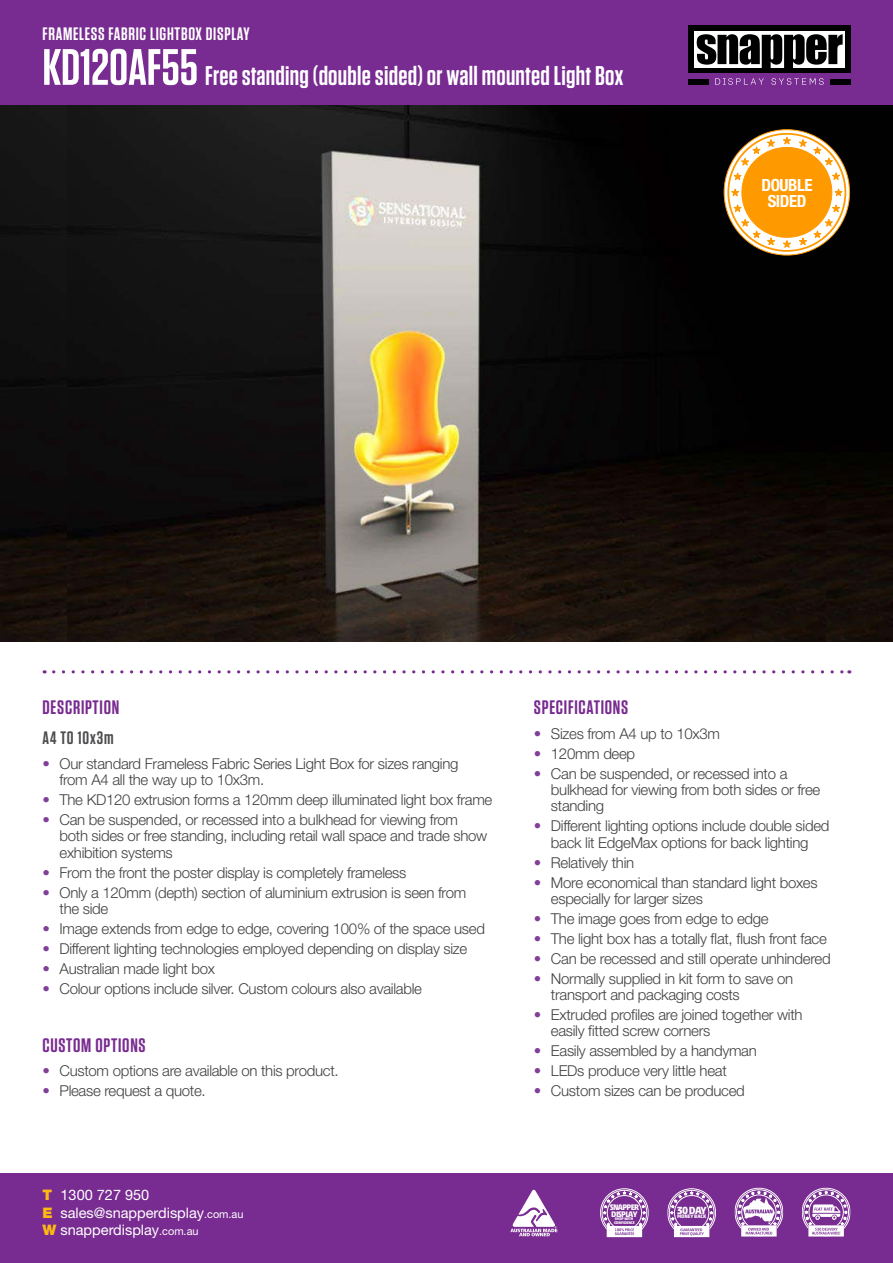
<style>
.page{position:relative;width:893px;height:1263px;background:#fff}
.page>*{position:absolute;margin:0;border:0;box-sizing:border-box;transform-origin:0 0}
.t1{font:600 27px "Tungsten";letter-spacing:.01em;color:#fff}
.t2{font:600 19.5px "Tungsten";letter-spacing:.04em;color:#782b90}
.t3{font:600 18px "Tungsten";letter-spacing:.04em;color:#fff}
.t4{font:600 18px "Tungsten";letter-spacing:.05em;color:#4d4d4f}
.t5{font:700 condensed 16.8px/15.6px "Helvetica Neue LT Std";letter-spacing:-.025em;color:#fff;text-align:center}
.t6{font:300 15px/16.2px "Helvetica Neue LT Std";letter-spacing:-.02em;color:#414042}
.t7{font:14.55px/17.4px "Helvetica Neue LT Std";color:#fff}
.t8{font:700 10.5px "Akko W01";color:#fff}
.t9{font:700 8.25px/6.4px "Akko W01";letter-spacing:-.075em;color:#fff}
.t10{font:700 5.25px "Akko W01";letter-spacing:-.015em;color:#fff}
.t11{font:700 3.9px/3.4px "Akko W01";letter-spacing:-.015em;color:#fff}
.s1{font-size:51px}
.s2{color:#823f98}
.s3{font-weight:900;color:#fdb913}
.s4{font-size:10.95px}
</style>
<div class="page">
<img style="left:0;top:104px;width:893px;height:537px">
<img style="left:68px;top:104px;width:757px;height:537px">
<svg style="left:54px;top:670px;width:796px;height:3px"></svg>
<div style="left:0;top:1174px;width:893px;height:89px;background:#782b90"></div>
<svg style="left:802px;top:1188px;width:48px;height:48px"></svg>
<svg style="left:667px;top:1188px;width:49px;height:49px"></svg>
<svg style="left:735px;top:1188px;width:48px;height:48px"></svg>
<svg style="left:600px;top:1188px;width:49px;height:49px"></svg>
<div style="left:0;top:0;width:893px;height:104px;background:#782b90"></div>
<div style="left:688px;top:26px;width:162px;height:47px;background:#000"></div>
<div style="left:694px;top:31px;width:151px;height:36px;background:#fff"></div>
<div style="left:688px;top:79px;width:21px;height:5px;background:#000"></div>
<div style="left:829px;top:79px;width:21px;height:5px;background:#000"></div>
<svg style="left:697px;top:34px;width:146px;height:34px"></svg>
<svg style="left:771px;top:78px;width:53px;height:7px"></svg>
<svg style="left:715px;top:78px;width:49px;height:7px"></svg>
<svg style="left:510px;top:1189px;width:47px;height:47px"></svg>
<svg style="left:724px;top:130px;width:125px;height:125px"></svg>
<svg style="left:728px;top:134px;width:117px;height:117px"></svg>
<div style="left:727px;top:133px;width:119px;height:119px;border:2px solid #f90;border-radius:50%"></div>
<svg style="left:782px;top:137px;width:10px;height:8px"></svg>
<svg style="left:798px;top:139px;width:36px;height:27px"></svg>
<svg style="left:831px;top:172px;width:10px;height:8px"></svg>
<svg style="left:834px;top:188px;width:9px;height:9px"></svg>
<svg style="left:831px;top:204px;width:10px;height:9px"></svg>
<svg style="left:798px;top:219px;width:36px;height:27px"></svg>
<svg style="left:782px;top:240px;width:10px;height:8px"></svg>
<svg style="left:740px;top:219px;width:36px;height:27px"></svg>
<svg style="left:733px;top:204px;width:9px;height:9px"></svg>
<svg style="left:730px;top:188px;width:10px;height:9px"></svg>
<svg style="left:733px;top:172px;width:9px;height:9px"></svg>
<svg style="left:740px;top:139px;width:36px;height:27px"></svg>
<div style="left:742px;top:147px;width:90px;height:90px;background:#f90;border-radius:50%"></div>
<p class="t3" style="left:43px;top:24px;width:209px">FRAMELESS FABRIC LIGHTBOX DISPLAY</p>
<h1 class="t1" style="left:43px;top:61px;width:582px"><span class="s1">KD120AF55</span> Free standing (double sided) or wall mounted Light Box</h1>
<p class="t5" style="left:761px;top:177px;width:53px">DOUBLE<br>SIDED</p>
<h2 class="t2" style="left:43px;top:697px;width:78px">DESCRIPTION</h2>
<p class="t4" style="left:43px;top:728px;width:73px">A4 TO 10x3m</p>
<p class="t6" style="left:60px;top:755px;width:400px;text-indent:-17px"><span class="s2">•</span> Our standard Frameless Fabric Series Light Box for sizes ranging from A4 all the way up to 10x3m.</p>
<p class="t6" style="left:43px;top:791px;width:451px"><span class="s2">•</span> The KD120 extrusion forms a 120mm deep illuminated light box frame</p>
<p class="t6" style="left:60px;top:811px;width:429px;text-indent:-17px"><span class="s2">•</span> Can be suspended, or recessed into a bulkhead for viewing from both sides or free standing, including retail wall space and trade show exhibition systems</p>
<p class="t6" style="left:43px;top:864px;width:365px"><span class="s2">•</span> From the front the poster display is completely frameless</p>
<p class="t6" style="left:60px;top:884px;width:408px;text-indent:-17px"><span class="s2">•</span> Only a 120mm (depth) section of aluminium extrusion is seen from the side</p>
<p class="t6" style="left:43px;top:920px;width:444px"><span class="s2">•</span> Image extends from edge to edge, covering 100% of the space used</p>
<p class="t6" style="left:43px;top:940px;width:426px"><span class="s2">•</span> Different lighting technologies employed depending on display size</p>
<p class="t6" style="left:43px;top:960px;width:174px"><span class="s2">•</span> Australian made light box</p>
<p class="t6" style="left:43px;top:980px;width:381px"><span class="s2">•</span> Colour options include silver. Custom colours also available</p>
<h2 class="t2" style="left:43px;top:1035px;width:105px">CUSTOM OPTIONS</h2>
<p class="t6" style="left:43px;top:1063px;width:298px"><span class="s2">•</span> Custom options are available on this product.</p>
<p class="t6" style="left:43px;top:1083px;width:165px"><span class="s2">•</span> Please request a quote.</p>
<p class="t7" style="left:43px;top:1186px;width:203px"><span class="s3">T</span> 1300 727 950<br><span class="s3">E</span> sales@snapperdisplay<span class="s4">.com.au<br></span><span class="s3">W</span> snapperdisplay<span class="s4">.com.au</span></p>
<h2 class="t2" style="left:534px;top:697px;width:96px">SPECIFICATIONS</h2>
<p class="t6" style="left:534px;top:725px;width:187px"><span class="s2">•</span> Sizes from A4 up to 10x3m</p>
<p class="t6" style="left:534px;top:745px;width:103px"><span class="s2">•</span> 120mm deep</p>
<p class="t6" style="left:551px;top:765px;width:271px;text-indent:-17px"><span class="s2">•</span> Can be suspended, or recessed into a bulkhead for viewing from both sides or free standing</p>
<p class="t6" style="left:534px;top:817px;width:297px;text-align:center"><span class="s2">•</span> Different lighting options include double sided back lit EdgeMax options for back lighting</p>
<p class="t6" style="left:534px;top:854px;width:102px"><span class="s2">•</span> Relatively thin</p>
<p class="t6" style="left:551px;top:874px;width:268px;text-indent:-17px"><span class="s2">•</span> More economical than standard light boxes especially for larger sizes</p>
<p class="t6" style="left:534px;top:910px;width:236px"><span class="s2">•</span> The image goes from edge to edge</p>
<p class="t6" style="left:534px;top:930px;width:294px"><span class="s2">•</span> The light box has a totally flat, flush front face</p>
<p class="t6" style="left:534px;top:950px;width:298px"><span class="s2">•</span> Can be recessed and still operate unhindered</p>
<p class="t6" style="left:551px;top:970px;width:244px;text-indent:-17px"><span class="s2">•</span> Normally supplied in kit form to save on transport and packaging costs</p>
<p class="t6" style="left:551px;top:1006px;width:253px;text-indent:-17px"><span class="s2">•</span> Extruded profiles are joined together with easily fitted screw corners</p>
<p class="t6" style="left:534px;top:1042px;width:224px"><span class="s2">•</span> Easily assembled by a handyman</p>
<p class="t6" style="left:534px;top:1063px;width:194px"><span class="s2">•</span> LEDs produce very little heat</p>
<p class="t6" style="left:534px;top:1083px;width:212px"><span class="s2">•</span> Custom sizes can be produced</p>
<p class="t9" style="left:610px;top:1204px;width:31px">SNAPPER<br>DISPLAY</p>
<p class="t11" style="left:614px;top:1217px;width:22px">SHOP WITH<br>CONFIDENCE</p>
<p class="t8" style="left:677px;top:1203px;width:31px">30 DAY</p>
<p class="t10" style="left:677px;top:1213px;width:31px">MONEY BACK</p>
</div>
